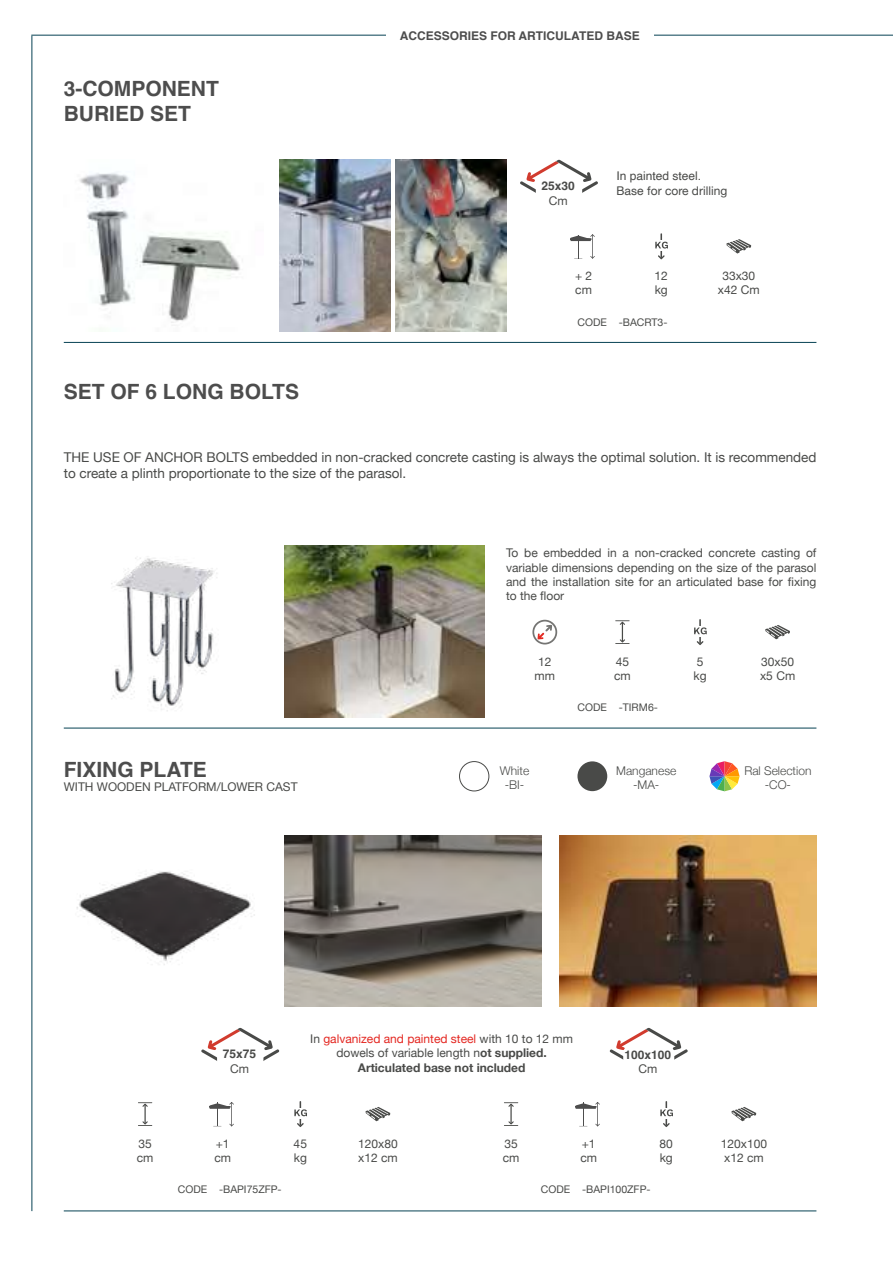
<style>
.page{position:relative;width:893px;height:1263px;background:#fff}
.page>*{position:absolute;margin:0;border:0;box-sizing:border-box;transform-origin:0 0}
.t1{font:700 21px/25.2px "Helvetica";color:#4d4d4d}
.t2{font:13.5px/16.2px "Helvetica Neue";color:#494a48}
.t3{font:12px/14.4px "Helvetica Neue";color:#494a48}
.t4{font:300 12px/14.4px "Helvetica Neue";color:#494a48;text-align:center}
.t5{font:700 12px "Helvetica";color:#4d4d4d}
.t6{font:700 12px "Helvetica";color:#494a48}
.t7{font:12px "Helvetica";color:#494a48}
.t8{font:10.5px "Helvetica Neue";color:#494a48}
.s1{font-family:"Helvetica"}
.s2{color:#e42721}
.s3{font-weight:700}
</style>
<div class="page">
<img style="left:285px;top:546px;width:200px;height:171px">
<img style="left:111px;top:556px;width:106px;height:155px">
<svg style="left:532px;top:620px;width:25px;height:24px"></svg>
<svg style="left:615px;top:620px;width:15px;height:24px"></svg>
<svg style="left:697px;top:641px;width:6px;height:4px"></svg>
<hr style="left:699px;top:619px;width:2px;height:25px;background:#494a48">
<svg style="left:694px;top:626px;width:13px;height:10px"></svg>
<svg style="left:694px;top:627px;width:13px;height:7px"></svg>
<svg style="left:765px;top:625px;width:25px;height:14px"></svg>
<svg style="left:138px;top:1102px;width:14px;height:24px"></svg>
<svg style="left:210px;top:1102px;width:24px;height:25px"></svg>
<svg style="left:294px;top:1101px;width:13px;height:26px"></svg>
<svg style="left:366px;top:1107px;width:24px;height:14px"></svg>
<svg style="left:504px;top:1102px;width:14px;height:24px"></svg>
<svg style="left:576px;top:1102px;width:24px;height:25px"></svg>
<svg style="left:663px;top:1123px;width:7px;height:4px"></svg>
<hr style="left:665px;top:1101px;width:2px;height:25px;background:#494a48">
<svg style="left:660px;top:1108px;width:13px;height:10px"></svg>
<svg style="left:660px;top:1109px;width:13px;height:7px"></svg>
<svg style="left:732px;top:1107px;width:24px;height:14px"></svg>
<img style="left:76px;top:871px;width:179px;height:94px">
<hr style="left:64px;top:1211px;width:752px;height:1px;background:#074254">
<hr style="left:64px;top:728px;width:752px;height:1px;background:#074254">
<hr style="left:64px;top:342px;width:752px;height:1px;background:#074254">
<img style="left:285px;top:835px;width:257px;height:171px">
<img style="left:560px;top:835px;width:256px;height:171px">
<svg style="left:201px;top:1028px;width:78px;height:33px"></svg>
<div style="left:217px;top:1048px;width:46px;height:26px;background:#fff;border-radius:4px"></div>
<svg style="left:609px;top:1028px;width:79px;height:32px"></svg>
<div style="left:623px;top:1048px;width:51px;height:26px;background:#fff;border-radius:4px"></div>
<div style="left:459px;top:761px;width:30px;height:30px;border:1px solid #494a48;border-radius:50%"></div>
<div style="left:577px;top:761px;width:30px;height:30px;background:#494a48;border-radius:50%"></div>
<svg style="left:710px;top:761px;width:29px;height:30px"></svg>
<hr style="left:32px;top:36px;width:1px;height:1175px;background:#074254">
<hr style="left:31px;top:35px;width:862px;height:1px;background:#074254">
<div style="left:386px;top:18px;width:268px;height:35px;background:#fff"></div>
<img style="left:280px;top:160px;width:110px;height:171px">
<img style="left:395px;top:160px;width:111px;height:171px">
<img style="left:79px;top:172px;width:164px;height:154px">
<svg style="left:520px;top:160px;width:78px;height:33px"></svg>
<div style="left:536px;top:180px;width:46px;height:26px;background:#fff;border-radius:4px"></div>
<svg style="left:571px;top:234px;width:24px;height:25px"></svg>
<svg style="left:658px;top:255px;width:7px;height:4px"></svg>
<hr style="left:660px;top:233px;width:2px;height:25px;background:#494a48">
<svg style="left:655px;top:240px;width:12px;height:11px"></svg>
<svg style="left:655px;top:242px;width:13px;height:7px"></svg>
<svg style="left:726px;top:239px;width:25px;height:15px"></svg>
<h1 class="t1" style="left:64px;top:79px;width:157px">3-COMPONENT<br>BURIED SET</h1>
<h1 class="t1" style="left:64px;top:381px;width:237px">SET OF 6 LONG BOLTS</h1>
<p class="t5" style="left:400px;top:29px;width:242px">ACCESSORIES FOR ARTICULATED BASE</p>
<p class="t6" style="left:542px;top:179px;width:35px">25x30</p>
<p class="t3" style="left:549px;top:194px;width:20px">Cm</p>
<p class="t7" style="left:617px;top:167px;width:86px">In painted steel.</p>
<p class="t3" style="left:617px;top:184px;width:112px"><span class="s1">Base</span> for core drilling</p>
<p class="t3" style="left:575px;top:269px;width:19px">+ 2 cm</p>
<p class="t3" style="left:655px;top:269px;width:15px">12 kg</p>
<p class="t3" style="left:718px;top:269px;width:43px;text-align:center">33x30 x42 Cm</p>
<p class="t8" style="left:578px;top:314px;width:91px">CODE -BACRT3-</p>
<p class="t2" style="left:64px;top:450px;width:754px">THE USE OF ANCHOR BOLTS embedded in non-cracked concrete casting is always the optimal solution. It is recommended to create a plinth proportionate to the size of the parasol.</p>
<p class="t3" style="left:506px;top:546px;width:312px;text-align:justify">To be embedded in a non-cracked concrete casting of variable dimensions depending on the size of the parasol and the installation site for an articulated base for fixing to the floor</p>
<p class="t3" style="left:535px;top:655px;width:22px">12 mm</p>
<p class="t3" style="left:614px;top:655px;width:18px">45 cm</p>
<p class="t3" style="left:693px;top:655px;width:15px">5 kg</p>
<p class="t3" style="left:760px;top:655px;width:37px">30x50 x5 Cm</p>
<h1 class="t1" style="left:64px;top:759px;width:145px">FIXING PLATE</h1>
<p class="t3" style="left:64px;top:780px;width:235px">WITH WOODEN PLATFORM/LOWER CAST</p>
<p class="t8" style="left:578px;top:700px;width:82px">CODE -TIRM6-</p>
<p class="t4" style="left:500px;top:762px;width:31px">White -BI-</p>
<p class="t4" style="left:616px;top:762px;width:62px">Manganese -MA-</p>
<p class="t4" style="left:744px;top:762px;width:69px">Ral Selection -CO-</p>
<p class="t6" style="left:223px;top:1047px;width:35px">75x75</p>
<p class="t3" style="left:230px;top:1062px;width:20px">Cm</p>
<p class="t3" style="left:310px;top:1032px;width:264px;text-align:center">In <span class="s2">galvanized and painted steel</span> with 10 to 12 mm dowels of variable length n<span class="s3">ot supplied.<br>Articulated base not included</span></p>
<p class="t6" style="left:625px;top:1047px;width:48px">100x100</p>
<p class="t3" style="left:638px;top:1062px;width:20px">Cm</p>
<p class="t3" style="left:137px;top:1137px;width:18px">35 cm</p>
<p class="t3" style="left:214px;top:1137px;width:18px">+1 cm</p>
<p class="t3" style="left:294px;top:1137px;width:15px">45 kg</p>
<p class="t3" style="left:358px;top:1137px;width:41px">120x80 x12 cm</p>
<p class="t3" style="left:503px;top:1137px;width:18px">35 cm</p>
<p class="t3" style="left:580px;top:1137px;width:18px">+1 cm</p>
<p class="t3" style="left:660px;top:1137px;width:15px">80 kg</p>
<p class="t3" style="left:721px;top:1137px;width:48px">120x100 x12 cm</p>
<p class="t8" style="left:178px;top:1182px;width:105px">CODE -BAPI75ZFP-</p>
<p class="t8" style="left:541px;top:1182px;width:111px">CODE -BAPI100ZFP-</p>
</div>
